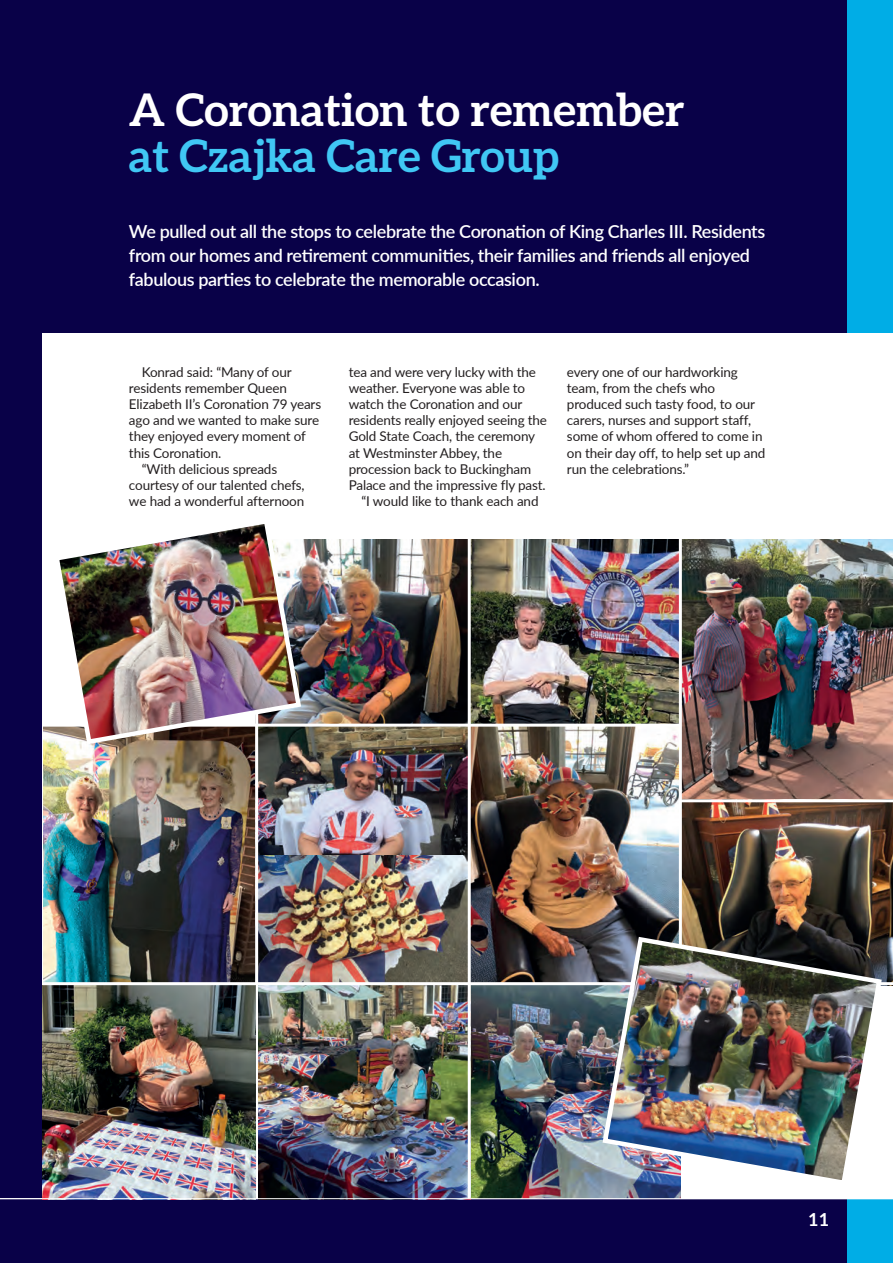
<style>
.page{position:relative;width:893px;height:1263px;background:#fff}
.page>*{position:absolute;margin:0;border:0;box-sizing:border-box;transform-origin:0 0}
.t1{font:700 45px/46.5px "Aleo";color:#fff}
.Body_copy_9pt{font:600 18px/24px "Lato";letter-spacing:-.02em;color:#fff}
.t2{font:700 18px "Lato";color:#fff}
.Body_copy_9pt-2{font:13.5px/16.2px "Lato";letter-spacing:-.01em;color:#231f20}
.s1{color:#40c7f4}
</style>
<div class="page">
<div style="left:846px;top:0;width:47px;height:1263px;background:#00ade6"></div>
<div style="left:0;top:0;width:846px;height:1263px;background:#090148"></div>
<div style="left:43px;top:333px;width:850px;height:865px;background:#fff"></div>
<img style="left:304px;top:540px;width:375px;height:184px">
<img style="left:682px;top:802px;width:211px;height:180px">
<img style="left:471px;top:727px;width:208px;height:255px">
<img style="left:43px;top:727px;width:212px;height:471px">
<img style="left:682px;top:540px;width:211px;height:259px">
<img style="left:258px;top:727px;width:210px;height:255px">
<img style="left:258px;top:985px;width:422px;height:213px">
<img style="left:52px;top:524px;width:252px;height:223px">
<hr style="left:43px;top:982px;width:850px;height:3px;background:#fff">
<img style="left:600px;top:934px;width:284px;height:254px">
<hr style="left:0;top:1198px;width:893px;height:1px;background:#fff">
<hr style="left:468px;top:533px;width:3px;height:665px;background:#fff">
<p class="t1" style="left:129px;top:85px;width:557px">A Coronation to remember <span class="s1">at Czajka Care Group</span></p>
<p class="Body_copy_9pt" style="left:129px;top:218px;width:638px">We pulled out all the stops to celebrate the Coronation of King Charles III. Residents from our homes and retirement communities, their families and friends all enjoyed fabulous parties to celebrate the memorable occasion.</p>
<p class="Body_copy_9pt-2" style="left:129px;top:363px;width:194px;text-indent:13px">Konrad said: “Many of our residents remember Queen<br>Elizabeth II’s Coronation 79 years ago and we wanted to make sure they enjoyed every moment of this Coronation.</p>
<p class="Body_copy_9pt-2" style="left:129px;top:460px;width:177px;text-indent:13px">“With delicious spreads courtesy of our talented chefs, we had a wonderful afternoon</p>
<p class="Body_copy_9pt-2" style="left:349px;top:363px;width:200px">tea and were very lucky with the weather. Everyone was able to watch the Coronation and our residents really enjoyed seeing the<br>Gold State Coach, the ceremony at Westminster Abbey, the procession back to Buckingham<br>Palace and the impressive fly past.</p>
<p class="Body_copy_9pt-2" style="left:361px;top:493px;width:179px">“I would like to thank each and</p>
<p class="Body_copy_9pt-2" style="left:567px;top:363px;width:200px">every one of our hardworking team, from the chefs who produced such tasty food, to our carers, nurses and support staff, some of whom offered to come in on their day off, to help set up and run the celebrations.”</p>
<p class="t2" style="left:808px;top:1207px;width:22px">11</p>
</div>
